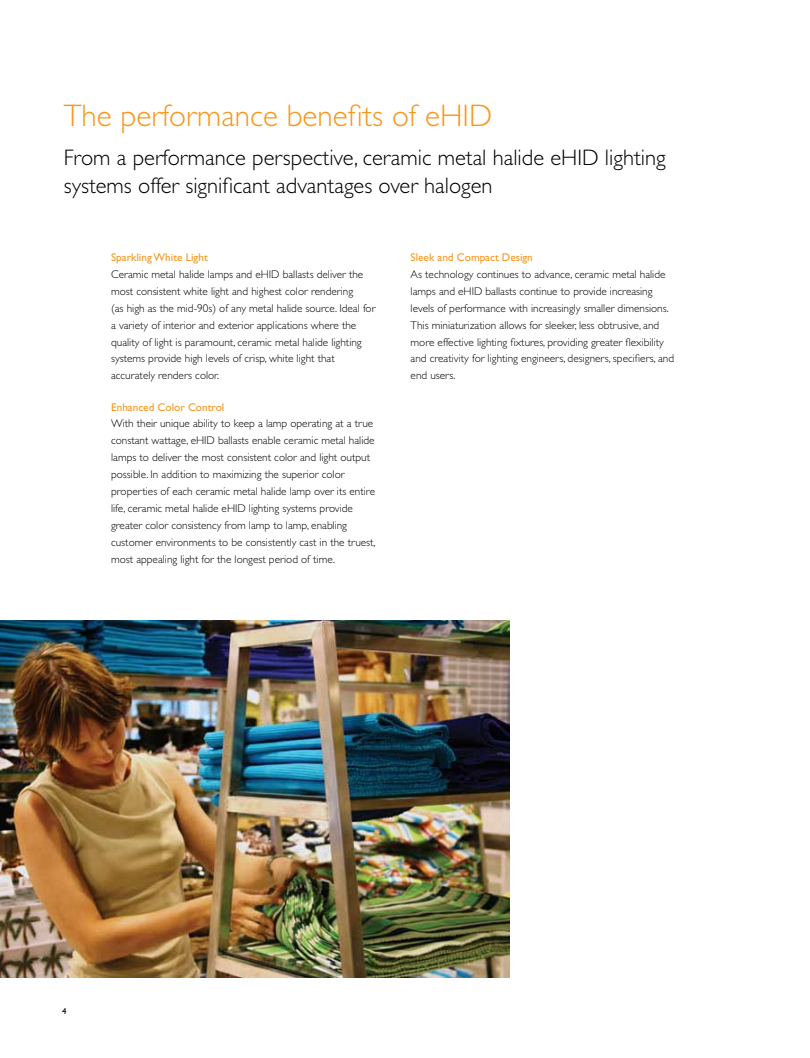
<style>
.page{position:relative;width:810px;height:1058px;background:#fff}
.page>*{position:absolute;margin:0;border:0;box-sizing:border-box;transform-origin:0 0}
.t1{font:300 31.25px "Gill Sans";color:#f8971d}
.t2{font:300 22.5px/28.1px "Gill Sans";color:#000}
.t3{font:300 11.25px/16.9px "Gill Sans";color:#000}
.t4{font:11.25px "Gill Sans";color:#f8971d}
.t5{font:8.75px "Gill Sans";color:#000}
</style>
<div class="page">
<img style="left:0;top:620px;width:510px;height:357px">
<h1 class="t1" style="left:64px;top:98px;width:430px">The performance benefits of eHID</h1>
<h2 class="t2" style="left:64px;top:143px;width:603px">From a performance perspective, ceramic metal halide eHID lighting systems offer significant advantages over halogen</h2>
<p class="t4" style="left:111px;top:251px;width:98px">SparklingWhite Light</p>
<p class="t3" style="left:111px;top:266px;width:266px">Ceramic metal halide lamps and eHID ballasts deliver the most consistent white light and highest color rendering<br>(as high as the mid-90s) of any metal halide source. Ideal for a variety of interior and exterior applications where the quality of light is paramount, ceramic metal halide lighting systems provide high levels of crisp, white light that accurately renders color.</p>
<p class="t4" style="left:111px;top:400px;width:115px">Enhanced Color Control</p>
<p class="t3" style="left:111px;top:415px;width:266px">With their unique ability to keep a lamp operating at a true constant wattage, eHID ballasts enable ceramic metal halide lamps to deliver the most consistent color and light output possible. In addition to maximizing the superior color properties of each ceramic metal halide lamp over its entire life, ceramic metal halide eHID lighting systems provide greater color consistency from lamp to lamp, enabling customer environments to be consistently cast in the truest, most appealing light for the longest period of time.</p>
<p class="t4" style="left:411px;top:251px;width:124px">Sleek and Compact Design</p>
<p class="t3" style="left:411px;top:266px;width:265px">As technology continues to advance, ceramic metal halide lamps and eHID ballasts continue to provide increasing levels of performance with increasingly smaller dimensions.<br>This miniaturization allows for sleeker, less obtrusive, and more effective lighting fixtures, providing greater flexibility and creativity for lighting engineers, designers, specifiers, and end users.</p>
<p class="t5" style="left:62px;top:1006px;width:6px">4</p>
</div>
